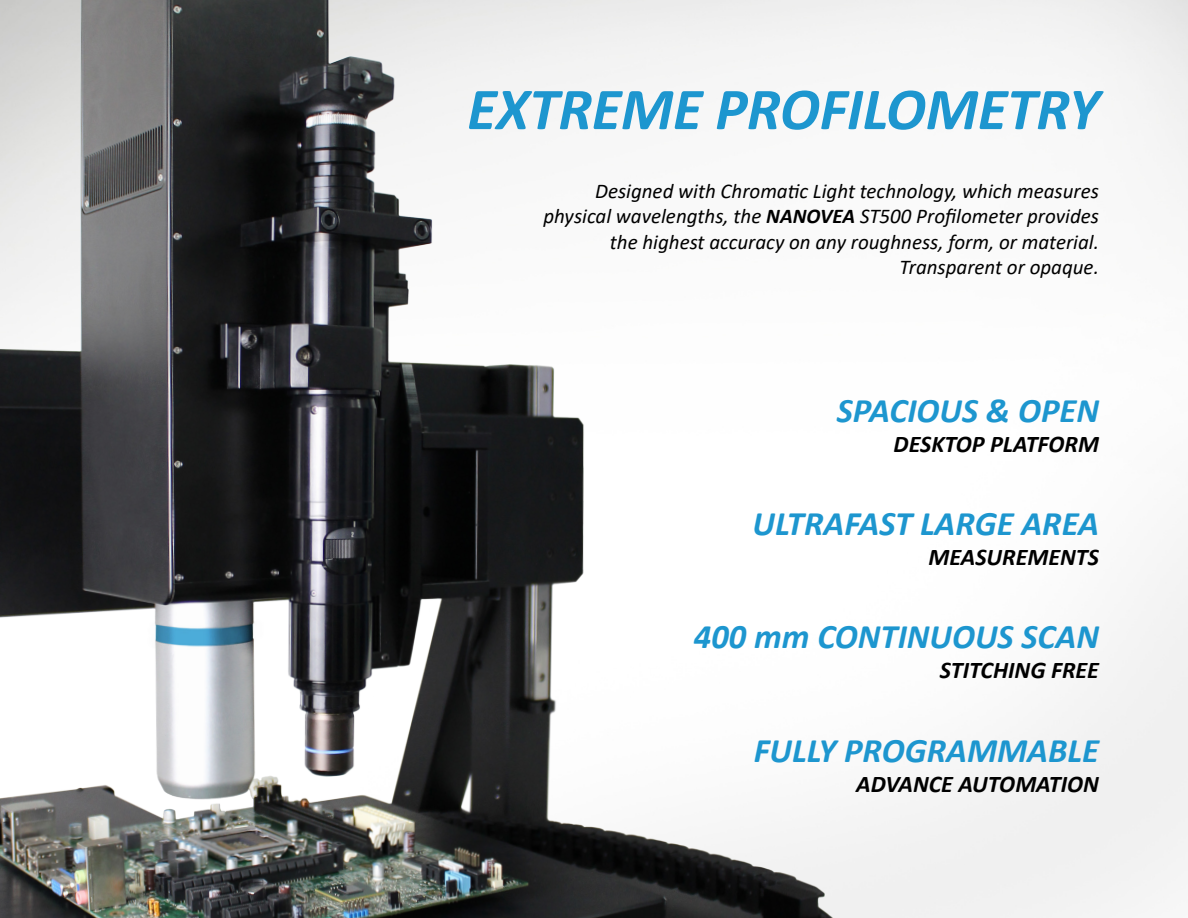
<style>
.page{position:relative;width:1188px;height:918px;background:#fff}
.page>*{position:absolute;margin:0;border:0;box-sizing:border-box;transform-origin:0 0}
.t1{font:italic 700 60px "Calibri";letter-spacing:-.005em;color:#1d96cf}
.t2{font:italic 700 34.5px "Calibri";color:#1d96cf}
.t3{font:italic 700 24px "Calibri";color:#000}
.t4{font:italic 21px/25.5px "Calibri";color:#000;text-align:right}
.s1{font-weight:700}
</style>
<div class="page">
<img style="left:0;top:0;width:856px;height:918px">
<h1 class="t1" style="left:467px;top:67px;width:634px">EXTREME PROFILOMETRY</h1>
<p class="t4" style="left:543px;top:177px;width:557px">Designed with Chromatic Light technology, which measures physical wavelengths, the <span class="s1">NANOVEA</span> ST500 Profilometer provides the highest accuracy on any roughness, form, or material.<br>Transparent or opaque.</p>
<h2 class="t2" style="left:837px;top:386px;width:264px">SPACIOUS &amp; OPEN</h2>
<p class="t3" style="left:894px;top:427px;width:207px">DESKTOP PLATFORM</p>
<h2 class="t2" style="left:753px;top:499px;width:348px">ULTRAFAST LARGE AREA</h2>
<p class="t3" style="left:929px;top:540px;width:172px">MEASUREMENTS</p>
<h2 class="t2" style="left:694px;top:612px;width:407px">400 mm CONTINUOUS SCAN</h2>
<p class="t3" style="left:940px;top:653px;width:161px">STITCHING FREE</p>
<h2 class="t2" style="left:754px;top:726px;width:347px">FULLY PROGRAMMABLE</h2>
<p class="t3" style="left:856px;top:767px;width:244px">ADVANCE AUTOMATION</p>
</div>
